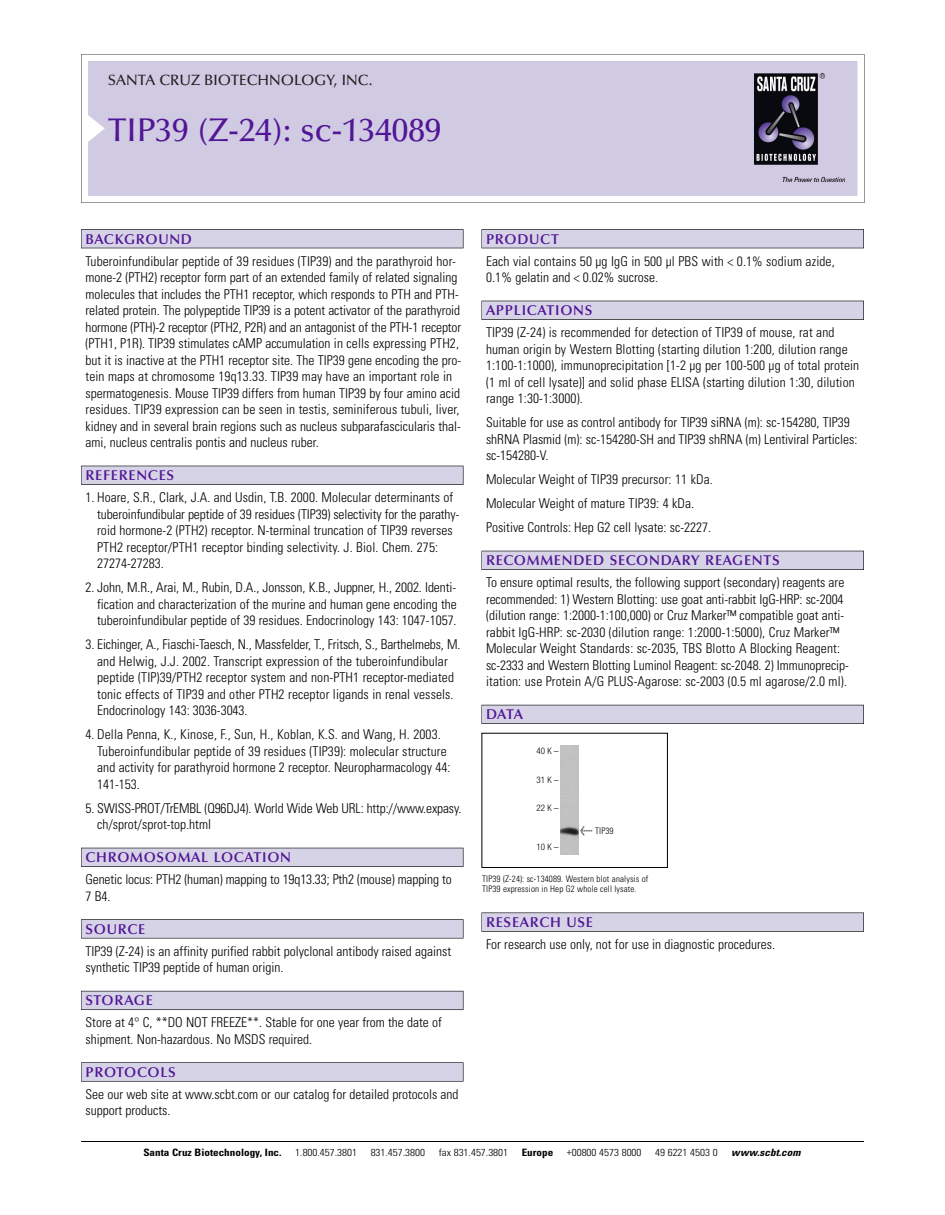
<style>
.page{position:relative;width:945px;height:1215px;background:#fff}
.page>*{position:absolute;margin:0;border:0;box-sizing:border-box;transform-origin:0 0}
.t1{font:500 33px "Optima";color:#511695}
.t2{font:500 15px "Optima";color:#231f20}
.t3{font:600 14.25px "Optima";letter-spacing:.05em;color:#511695}
.t4{font:300 condensed 13.5px/16.5px "Univers";color:#000}
.t5{font:300 condensed 10.2px "Univers";color:#000;scale:1.1 1}
.t6{font:700 condensed 10.2px "Univers";color:#000;scale:1.1 1}
.t7{font:italic 700 condensed 10.2px "Univers";letter-spacing:.005em;color:#000;scale:1.1 1}
.t8{font:300 condensed 9px/10.5px "Univers";letter-spacing:.015em;color:#000}
.t9{font:300 condensed 9px "Helvetica Neue";letter-spacing:.13em;color:#000}
.s1{font-family:"Meta Plus";font-weight:400;font-stretch:normal;font-size:10.5px}
</style>
<div class="page">
<svg style="left:81px;top:54px;width:783px;height:149px"></svg>
<div style="left:88px;top:61px;width:769px;height:135px;background:#d1cae3"></div>
<img style="left:755px;top:74px;width:90px;height:108px">
<div style="left:81px;top:229px;width:382px;height:19px;background:#525156"></div>
<div style="left:81px;top:230px;width:382px;height:18px;background:#d7d3e7"></div>
<div style="left:81px;top:466px;width:382px;height:19px;background:#515055"></div>
<div style="left:81px;top:466px;width:382px;height:18px;background:#d7d3e7"></div>
<div style="left:81px;top:848px;width:382px;height:19px;background:#525158"></div>
<div style="left:81px;top:848px;width:382px;height:18px;background:#d7d3e7"></div>
<div style="left:81px;top:919px;width:382px;height:19px;background:#575759"></div>
<div style="left:81px;top:920px;width:382px;height:18px;background:#d7d3e7"></div>
<div style="left:81px;top:991px;width:382px;height:19px;background:#5b5a62"></div>
<div style="left:81px;top:991px;width:382px;height:18px;background:#d7d3e7"></div>
<div style="left:81px;top:1062px;width:382px;height:20px;background:#666667"></div>
<div style="left:81px;top:1063px;width:382px;height:18px;background:#d7d3e7"></div>
<div style="left:482px;top:229px;width:382px;height:19px;background:#525156"></div>
<div style="left:482px;top:230px;width:381px;height:18px;background:#d7d3e7"></div>
<div style="left:482px;top:301px;width:382px;height:19px;background:#515055"></div>
<div style="left:482px;top:301px;width:381px;height:18px;background:#d7d3e7"></div>
<div style="left:482px;top:551px;width:382px;height:19px;background:#525158"></div>
<div style="left:482px;top:551px;width:381px;height:18px;background:#d7d3e7"></div>
<div style="left:482px;top:705px;width:382px;height:19px;background:#54535a"></div>
<div style="left:482px;top:705px;width:381px;height:18px;background:#d7d3e7"></div>
<div style="left:482px;top:913px;width:382px;height:19px;background:#575759"></div>
<div style="left:482px;top:913px;width:381px;height:18px;background:#d7d3e7"></div>
<hr style="left:81px;top:1141px;width:783px;height:1px;background:#000">
<div style="left:482px;top:733px;width:186px;height:135px;border:1px solid #000"></div>
<img style="left:561px;top:745px;width:17px;height:110px">
<p class="t2" style="left:108px;top:74px;width:266px">SANTA CRUZ BIOTECHNOLOGY, INC.</p>
<h1 class="t1" style="left:108px;top:117px;width:335px">TIP39 (Z-24): sc-134089</h1>
<p class="t3" style="left:86px;top:233px;width:108px">BACKGROUND</p>
<p class="t4" style="left:86px;top:254px;width:377px">Tuberoinfundibular peptide of 39 residues (TIP39) and the parathyroid hor&shy;mone-2 (PTH2) receptor form part of an extended family of related signaling molecules that includes the PTH1 receptor, which responds to PTH and PTH&shy;related protein. The polypeptide TIP39 is a potent activator of the parathyroid hormone (PTH)-2 receptor (PTH2, P2R) and an antagonist of the PTH-1 receptor (PTH1, P1R). TIP39 stimulates cAMP accumulation in cells expressing PTH2, but it is inactive at the PTH1 receptor site. The TIP39 gene encoding the pro&shy;tein maps at chromosome 19q13.33. TIP39 may have an important role in spermatogenesis. Mouse TIP39 differs from human TIP39 by four amino acid residues. TIP39 expression can be seen in testis, seminiferous tubuli, liver, kidney and in several brain regions such as nucleus subparafascicularis thal&shy;ami, nucleus centralis pontis and nucleus ruber.</p>
<p class="t3" style="left:86px;top:470px;width:90px">REFERENCES</p>
<p class="t4" style="left:97px;top:490px;width:364px;text-indent:-12px">1. Hoare, S.R., Clark, J.A. and Usdin, T.B. 2000. Molecular determinants of tuberoinfundibular peptide of 39 residues (TIP39) selectivity for the parathy&shy;roid hormone-2 (PTH2) receptor. N-terminal truncation of TIP39 reverses PTH2 receptor/PTH1 receptor binding selectivity. J. Biol. Chem. 275:<br>27274-27283.</p>
<p class="t4" style="left:97px;top:580px;width:361px;text-align:justify;text-indent:-12px">2. John, M.R., Arai, M., Rubin, D.A., Jonsson, K.B., Juppner, H., 2002. Identi&shy;fication and characterization of the murine and human gene encoding the tuberoinfundibular peptide of 39 residues. Endocrinology 143: 1047-1057.</p>
<p class="t4" style="left:97px;top:637px;width:365px;text-indent:-12px">3. Eichinger, A., Fiaschi-Taesch, N., Massfelder, T., Fritsch, S., Barthelmebs, M. and Helwig, J.J. 2002. Transcript expression of the tuberoinfundibular peptide (TIP)39/PTH2 receptor system and non-PTH1 receptor-mediated tonic effects of TIP39 and other PTH2 receptor ligands in renal vessels.<br>Endocrinology 143: 3036-3043.</p>
<p class="t4" style="left:97px;top:727px;width:355px;text-indent:-12px">4. Della Penna, K., Kinose, F., Sun, H., Koblan, K.S. and Wang, H. 2003.<br>Tuberoinfundibular peptide of 39 residues (TIP39): molecular structure and activity for parathyroid hormone 2 receptor. Neuropharmacology 44:<br>141-153.</p>
<p class="t4" style="left:97px;top:801px;width:366px;text-indent:-12px">5. SWISS-PROT/TrEMBL (Q96DJ4). World Wide Web URL: http://www.expasy. ch/sprot/sprot-top.html</p>
<p class="t3" style="left:86px;top:852px;width:207px">CHROMOSOMAL LOCATION</p>
<p class="t4" style="left:86px;top:872px;width:368px">Genetic locus: PTH2 (human) mapping to 19q13.33; Pth2 (mouse) mapping to<br>7 B4.</p>
<p class="t3" style="left:86px;top:923px;width:61px">SOURCE</p>
<p class="t4" style="left:86px;top:944px;width:367px">TIP39 (Z-24) is an affinity purified rabbit polyclonal antibody raised against synthetic TIP39 peptide of human origin.</p>
<p class="t3" style="left:86px;top:995px;width:69px">STORAGE</p>
<p class="t4" style="left:86px;top:1015px;width:358px">Store at 4° C, **DO NOT FREEZE**. Stable for one year from the date of shipment. Non-hazardous. No MSDS required.</p>
<p class="t3" style="left:86px;top:1066px;width:92px">PROTOCOLS</p>
<p class="t4" style="left:86px;top:1087px;width:375px">See our web site at www.scbt.com or our catalog for detailed protocols and support products.</p>
<p class="t3" style="left:486px;top:233px;width:74px">PRODUCT</p>
<p class="t4" style="left:486px;top:254px;width:350px">Each vial contains 50 µg IgG in 500 µl PBS with &lt; 0.1% sodium azide,<br>0.1% gelatin and &lt; 0.02% sucrose.</p>
<p class="t3" style="left:486px;top:305px;width:108px">APPLICATIONS</p>
<p class="t4" style="left:486px;top:325px;width:375px">TIP39 (Z-24) is recommended for detection of TIP39 of mouse, rat and human origin by Western Blotting (starting dilution 1:200, dilution range 1:100-1:1000), immunoprecipitation [1-2 µg per 100-500 µg of total protein (1 ml of cell lysate)] and solid phase ELISA (starting dilution 1:30, dilution range 1:30-1:3000).</p>
<p class="t4" style="left:486px;top:415px;width:373px">Suitable for use as control antibody for TIP39 siRNA (m): sc-154280, TIP39 shRNA Plasmid (m): sc-154280-SH and TIP39 shRNA (m) Lentiviral Particles: sc-154280-V.</p>
<p class="t4" style="left:486px;top:469px;width:228px;line-height:24px">Molecular Weight of TIP39 precursor: 11 kDa.<br>Molecular Weight of mature TIP39: 4 kDa.<br>Positive Controls: Hep G2 cell lysate: sc-2227.</p>
<p class="t3" style="left:486px;top:555px;width:295px">RECOMMENDED SECONDARY REAGENTS</p>
<p class="t4" style="left:486px;top:575px;width:364px">To ensure optimal results, the following support (secondary) reagents are recommended: 1) Western Blotting: use goat anti-rabbit IgG-HRP: sc-2004 (dilution range: 1:2000-1:100,000) or Cruz Marker™ compatible goat anti&shy;rabbit IgG-HRP: sc-2030 (dilution range: 1:2000-1:5000), Cruz Marker™ Molecular Weight Standards: sc-2035, TBS Blotto A Blocking Reagent: sc-2333 and Western Blotting Luminol Reagent: sc-2048. 2) Immunoprecip&shy;itation: use Protein A/G PLUS-Agarose: sc-2003 (0.5 ml agarose/2.0 ml).</p>
<p class="t3" style="left:486px;top:709px;width:39px">DATA</p>
<p class="t9" style="left:536px;top:748px;width:24px">40K–</p>
<p class="t9" style="left:536px;top:776px;width:24px">31K–</p>
<p class="t9" style="left:536px;top:805px;width:24px">22K–</p>
<p class="t9" style="left:536px;top:844px;width:24px">10K–</p>
<p class="t8" style="left:580px;top:827px;width:35px"><span class="s1">&lt;</span> TIP39</p>
<p class="t8" style="left:482px;top:874px;width:168px">TIP39 (Z-24): sc-134089. Western blot analysis of<br>TIP39 expression in Hep G2 whole cell lysate.</p>
<p class="t3" style="left:486px;top:916px;width:109px">RESEARCH USE</p>
<p class="t4" style="left:486px;top:937px;width:290px">For research use only, not for use in diagnostic procedures.</p>
<p class="t6" style="left:143px;top:1148px;width:127px">Santa Cruz Biotechnology, Inc.</p>
<p class="t5" style="left:295px;top:1148px;width:58px">1.800.457.3801</p>
<p class="t5" style="left:371px;top:1148px;width:51px">831.457.3800</p>
<p class="t5" style="left:439px;top:1148px;width:65px">fax 831.457.3801</p>
<p class="t6" style="left:522px;top:1148px;width:30px">Europe</p>
<p class="t5" style="left:567px;top:1148px;width:69px">+00800 4573 8000</p>
<p class="t5" style="left:655px;top:1148px;width:58px">49 6221 4503 0</p>
<p class="t7" style="left:731px;top:1148px;width:64px">www.scbt.com</p>
</div>
